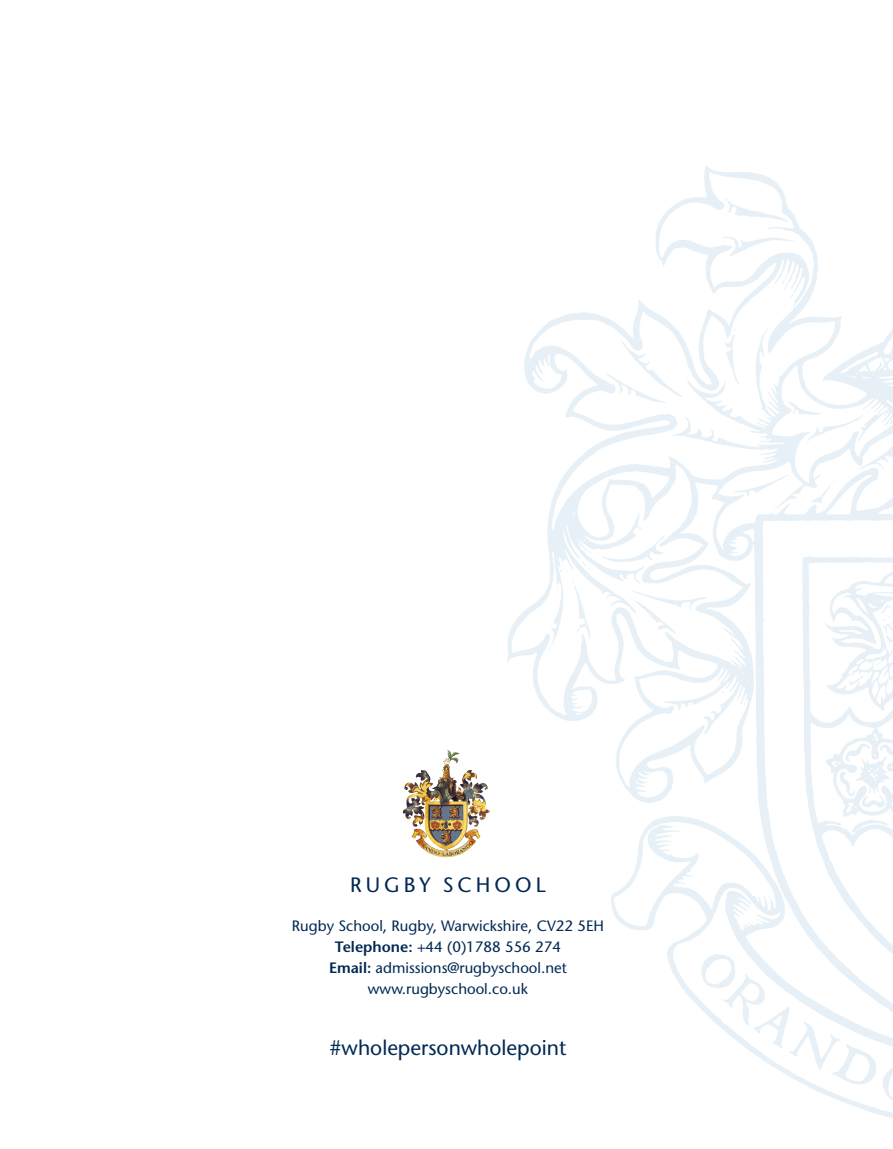
<style>
.page{position:relative;width:893px;height:1149px;background:#fff}
.page>*{position:absolute;margin:0;border:0;box-sizing:border-box;transform-origin:0 0}
.t1{font:21px "Stone Sans";color:#002953}
.t2{font:20.85px "Stone Sans";letter-spacing:.2em;color:#002953}
.t3{font:15px/21px "Stone Sans";color:#002953;text-align:center}
.s1{font-weight:600}
</style>
<div class="page">
<img style="left:508px;top:165px;width:385px;height:953px">
<img style="left:443px;top:749px;width:7px;height:16px">
<p class="t2" style="left:350px;top:871px;width:197px">RUGBY SCHOOL</p>
<p class="t3" style="left:292px;top:914px;width:314px">Rugby School, Rugby, Warwickshire, CV22 5EH <span class="s1">Telephone:</span> +44 (0)1788 556 274<br><span class="s1">Email:</span> admissions@rugbyschool.net www.rugbyschool.co.uk</p>
<p class="t1" style="left:330px;top:1034px;width:238px">#wholepersonwholepoint</p>
</div>
